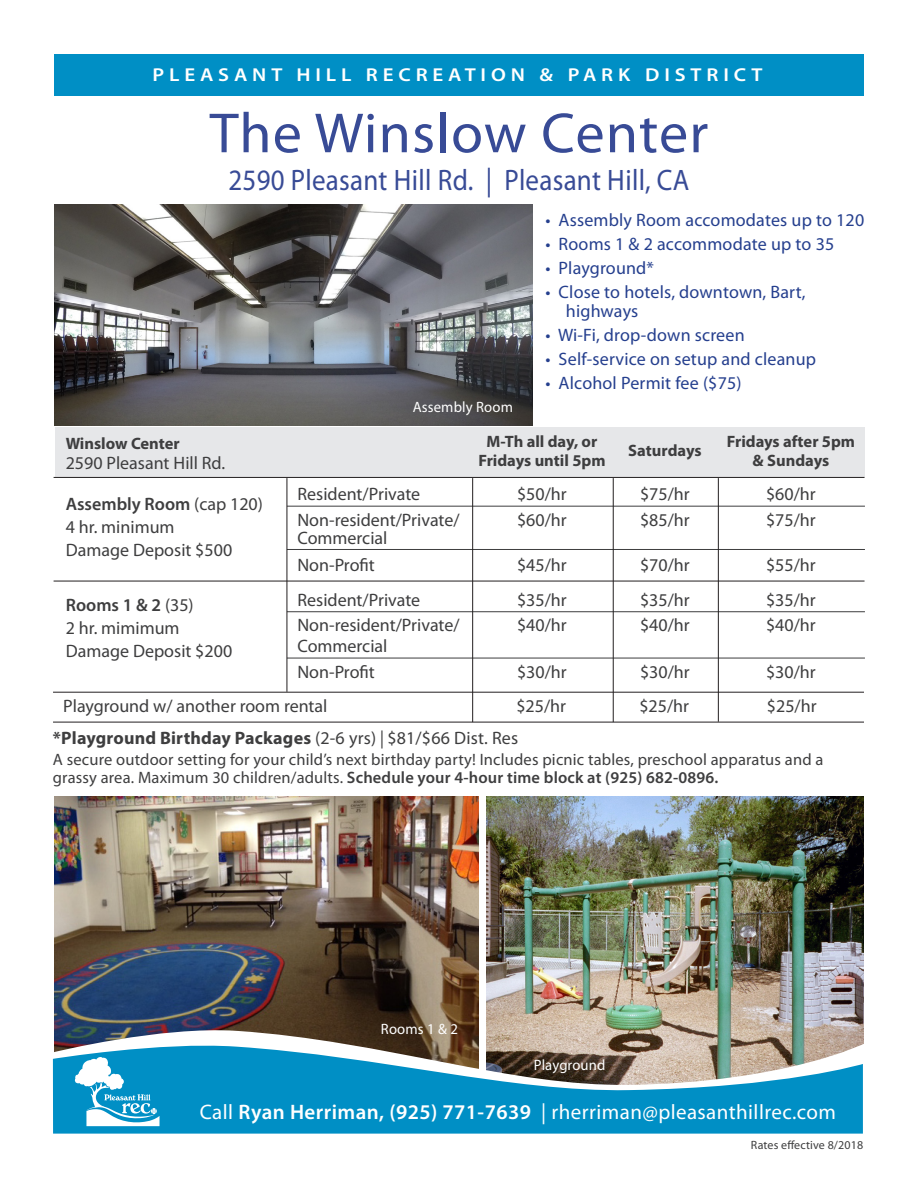
<style>
.page{position:relative;width:918px;height:1188px;background:#fff}
.page>*{position:absolute;margin:0;border:0;box-sizing:border-box;transform-origin:0 0}
.t1{font:57px "Myriad Pro";letter-spacing:.02em;color:#384b96}
.t2{font:29.7px "Myriad Pro";letter-spacing:.01em;color:#384b96;scale:.91 1}
.t3{font:21px "Myriad Pro";letter-spacing:.02em;color:#fff}
.PHRPD_Heading{font:600 18.75px "Myriad Pro";letter-spacing:.23em;color:#fff;scale:1.13 1}
.t4{font:18px "Myriad Pro";color:#3e3e3f}
.t5{font:18px/19.5px "Myriad Pro";letter-spacing:.01em;color:#253f8e}
.t6{font:700 18px "Myriad Pro";letter-spacing:.01em;color:#3e3e3f}
.t7{font:600 18px "Myriad Pro";color:#3e3e3f}
.t8{font:16.5px/18px "Myriad Pro";letter-spacing:.01em;color:#3e3e3f}
.t9{font:700 16.5px "Myriad Pro";color:#3e3e3f}
.t10{font:15px "Myriad Pro";letter-spacing:.01em;color:#fff}
.t11{font:12px "Myriad Pro";letter-spacing:.01em;color:#3e3e3f}
.s1{font-weight:400}
.s2{font-weight:400;font-style:italic}
.s3{font-weight:600}
</style>
<div class="page">
<img style="left:486px;top:796px;width:377px;height:230px">
<img style="left:54px;top:796px;width:424px;height:230px">
<img style="left:54px;top:1026px;width:810px;height:18px">
<div style="left:54px;top:54px;width:810px;height:42px;background:#008fc5"></div>
<svg style="left:53px;top:1042px;width:810px;height:92px;background:#3997b8"></svg>
<svg style="left:74px;top:1056px;width:86px;height:70px"></svg>
<img style="left:54px;top:205px;width:478px;height:221px">
<hr style="left:53px;top:692px;width:811px;height:1px;background:#231f20">
<hr style="left:53px;top:722px;width:811px;height:1px;background:#231f20">
<div style="left:55px;top:427px;width:810px;height:50px;background:#e6e7e9"></div>
<hr style="left:287px;top:506px;width:578px;height:1px;background:#3e3e3f">
<hr style="left:287px;top:549px;width:578px;height:1px;background:#3e3e3f">
<hr style="left:287px;top:611px;width:578px;height:1px;background:#3e3e3f">
<hr style="left:287px;top:658px;width:578px;height:1px;background:#3e3e3f">
<hr style="left:54px;top:581px;width:811px;height:1px;background:#231f20">
<hr style="left:54px;top:477px;width:811px;height:1px;background:#231f20">
<hr style="left:287px;top:478px;width:1px;height:214px;background:#231f20">
<hr style="left:472px;top:478px;width:1px;height:244px;background:#231f20">
<hr style="left:613px;top:478px;width:1px;height:244px;background:#231f20">
<hr style="left:718px;top:478px;width:1px;height:244px;background:#231f20">
<p class="PHRPD_Heading" style="left:153px;top:63px;width:541px">PLEASANT HILL RECREATION &amp; PARK DISTRICT</p>
<p class="t1" style="left:210px;top:98px;width:500px">The Winslow Center</p>
<p class="t2" style="left:229px;top:161px;width:508px">2590 Pleasant Hill Rd. | Pleasant Hill, CA</p>
<p class="t9" style="left:66px;top:432px;width:116px">Winslow Center</p>
<p class="t4" style="left:66px;top:452px;width:161px">2590 Pleasant Hill Rd.</p>
<p class="t7" style="left:66px;top:493px;width:199px">Assembly Room <span class="s1">(cap 120)</span></p>
<p class="t4" style="left:66px;top:516px;width:110px">4 hr. minimum</p>
<p class="t4" style="left:66px;top:539px;width:168px">Damage Deposit $500</p>
<p class="t7" style="left:66px;top:594px;width:129px">Rooms 1 &amp; 2 <span class="s1">(35)</span></p>
<p class="t4" style="left:66px;top:617px;width:115px">2 hr. mimimum</p>
<p class="t4" style="left:66px;top:640px;width:168px">Damage Deposit $200</p>
<p class="t10" style="left:413px;top:398px;width:102px">Assembly Room</p>
<p class="t5" style="left:545px;top:209px;width:320px">• Assembly Room accomodates up to 120</p>
<p class="t5" style="left:545px;top:233px;width:290px">• Rooms 1 &amp; 2 accommodate up to 35</p>
<p class="t5" style="left:545px;top:257px;width:110px">• Playground*</p>
<p class="t5" style="left:566px;top:281px;width:241px;text-indent:-20px">• Close to hotels, downtown, Bart, highways</p>
<p class="t5" style="left:545px;top:325px;width:201px">• Wi-Fi, drop-down screen</p>
<p class="t5" style="left:545px;top:349px;width:272px">• Self-service on setup and cleanup</p>
<p class="t5" style="left:545px;top:373px;width:198px">• Alcohol Permit fee ($75)</p>
<p class="t9" style="left:727px;top:431px;width:130px">Fridays after 5pm</p>
<p class="t9" style="left:486px;top:431px;width:112px">M-Th all day, or</p>
<p class="t9" style="left:628px;top:440px;width:75px">Saturdays</p>
<p class="t9" style="left:478px;top:450px;width:129px">Fridays until 5pm</p>
<p class="t9" style="left:753px;top:450px;width:78px">&amp; Sundays</p>
<p class="t4" style="left:297px;top:483px;width:124px">Resident/Private</p>
<p class="t4" style="left:517px;top:483px;width:51px">$50/hr</p>
<p class="t4" style="left:640px;top:483px;width:51px">$75/hr</p>
<p class="t4" style="left:766px;top:483px;width:51px">$60/hr</p>
<p class="t4" style="left:297px;top:509px;width:164px">Non-resident/Private/</p>
<p class="t4" style="left:517px;top:509px;width:51px">$60/hr</p>
<p class="t4" style="left:640px;top:509px;width:51px">$85/hr</p>
<p class="t4" style="left:766px;top:509px;width:51px">$75/hr</p>
<p class="t4" style="left:297px;top:527px;width:92px">Commercial</p>
<p class="t4" style="left:297px;top:554px;width:79px">Non-Profit</p>
<p class="t4" style="left:517px;top:554px;width:51px">$45/hr</p>
<p class="t4" style="left:640px;top:554px;width:51px">$70/hr</p>
<p class="t4" style="left:766px;top:554px;width:51px">$55/hr</p>
<p class="t4" style="left:297px;top:589px;width:124px">Resident/Private</p>
<p class="t4" style="left:517px;top:589px;width:51px">$35/hr</p>
<p class="t4" style="left:640px;top:589px;width:51px">$35/hr</p>
<p class="t4" style="left:766px;top:589px;width:51px">$35/hr</p>
<p class="t4" style="left:297px;top:614px;width:164px">Non-resident/Private/</p>
<p class="t4" style="left:517px;top:614px;width:51px">$40/hr</p>
<p class="t4" style="left:640px;top:614px;width:51px">$40/hr</p>
<p class="t4" style="left:766px;top:614px;width:51px">$40/hr</p>
<p class="t4" style="left:297px;top:635px;width:92px">Commercial</p>
<p class="t4" style="left:297px;top:660px;width:79px">Non-Profit</p>
<p class="t4" style="left:517px;top:660px;width:51px">$30/hr</p>
<p class="t4" style="left:640px;top:660px;width:51px">$30/hr</p>
<p class="t4" style="left:766px;top:660px;width:51px">$30/hr</p>
<p class="t4" style="left:63px;top:695px;width:266px">Playground w/ another room rental</p>
<p class="t4" style="left:516px;top:695px;width:51px">$25/hr</p>
<p class="t4" style="left:639px;top:695px;width:51px">$25/hr</p>
<p class="t4" style="left:767px;top:695px;width:51px">$25/hr</p>
<p class="t6" style="left:53px;top:727px;width:467px">*Playground Birthday Packages <span class="s1">(2-6 yrs)</span> <span class="s2">|</span> <span class="s1">$81/$66 Dist. Res</span></p>
<p class="t8" style="left:53px;top:750px;width:772px">A secure outdoor setting for your child’s next birthday party! Includes picnic tables, preschool apparatus and a grassy area. Maximum 30 children/adults. <span class="s3">Schedule your 4-hour time block at (925) 682-0896.</span></p>
<p class="t10" style="left:381px;top:1020px;width:78px">Rooms 1 &amp; 2</p>
<p class="t10" style="left:534px;top:1056px;width:73px">Playground</p>
<p class="t3" style="left:200px;top:1099px;width:638px">Call <span class="s3">Ryan Herriman, (925) 771-7639</span> | rherriman@pleasanthillrec.com</p>
<p class="t11" style="left:751px;top:1137px;width:114px">Rates effective 8/2018</p>
</div>
